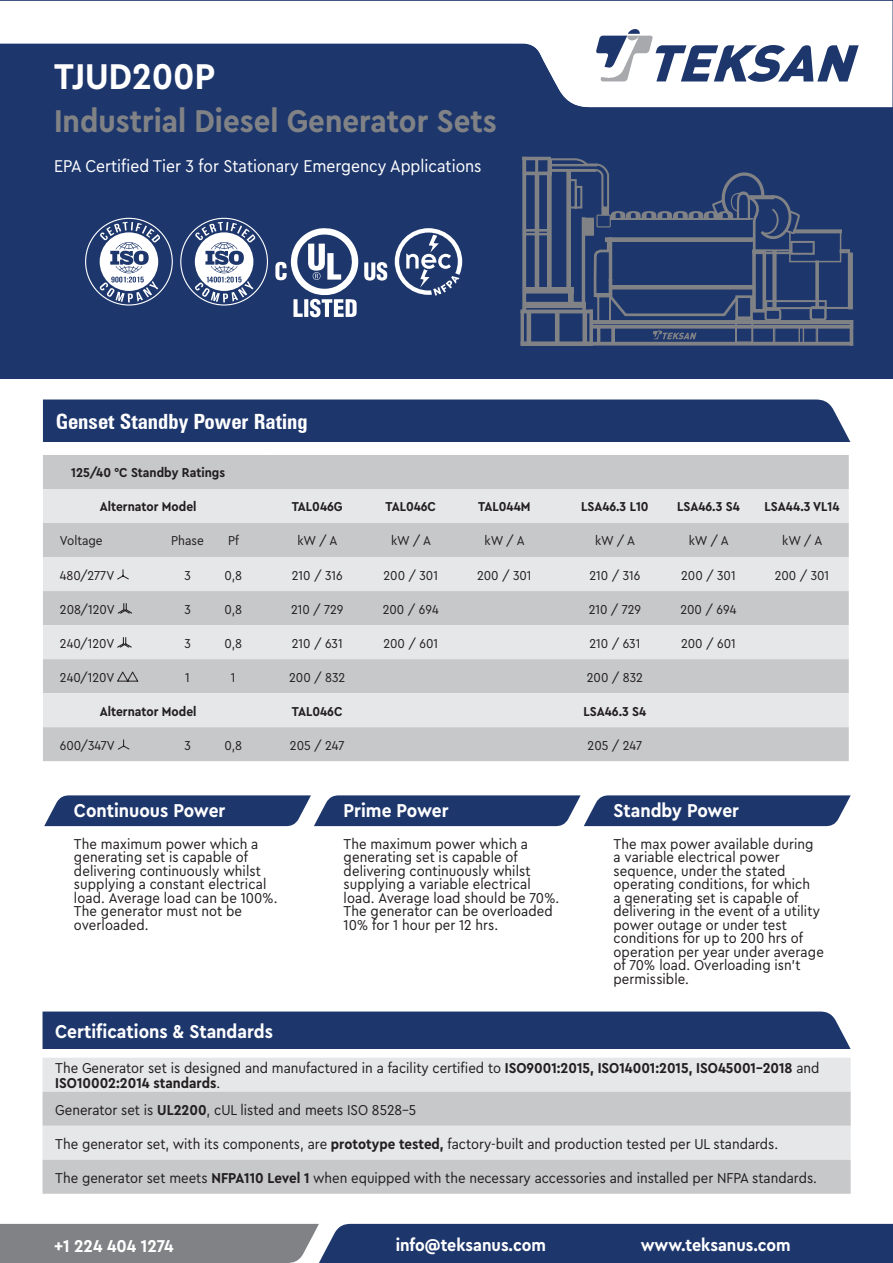
<style>
.page{position:relative;width:893px;height:1263px;background:#fff}
.page>*{position:absolute;margin:0;border:0;box-sizing:border-box;transform-origin:0 0}
.t1{font:700 37.5px "Cera Compact Pro";color:#fff}
.t2{font:700 33px "Cera Compact Pro";color:#808285}
.t3{font:700 condensed 21px "Zurich BT";color:#fff}
.t4{font:700 19.5px "Cera Compact Pro";color:#fff}
.t5{font:700 18px "Cera Compact Pro";color:#fff}
.t6{font:17.85px "Cera Compact Pro";color:#fff}
.t7{font:15px/13.5px "Cera Compact Pro";letter-spacing:.005em;color:#231f20}
.t8{font:13.5px "Cera Compact Pro";color:#231f20}
.t9{font:700 13.5px "Cera Compact Pro";color:#231f20}
.s1{font-weight:700}
</style>
<div class="page">
<div style="left:0;top:0;width:893px;height:378px;background:#1d366c"></div>
<div style="left:43px;top:1011px;width:808px;height:38px;background:#1d366c"></div>
<div style="left:43px;top:1058px;width:808px;height:34px;background:#e6e7e9"></div>
<svg style="left:43px;top:1092px;width:808px;height:102px;background:#d1d2d4"></svg>
<svg style="left:44px;top:795px;width:807px;height:31px;background:#2f4678"></svg>
<div style="left:43px;top:455px;width:806px;height:306px;background:#c7c8ca"></div>
<svg style="left:43px;top:489px;width:806px;height:238px;background:#d8d9db"></svg>
<svg style="left:116px;top:569px;width:14px;height:11px"></svg>
<svg style="left:117px;top:603px;width:16px;height:11px"></svg>
<svg style="left:117px;top:637px;width:15px;height:11px"></svg>
<svg style="left:117px;top:671px;width:22px;height:11px"></svg>
<svg style="left:117px;top:739px;width:13px;height:11px"></svg>
<svg style="left:0;top:1224px;width:893px;height:39px;background:#445578"></svg>
<svg style="left:0;top:1px;width:892px;height:106px;fill:#fff"></svg>
<svg style="left:596px;top:29px;width:263px;height:53px"></svg>
<div style="left:840px;top:249px;width:10px;height:4px;border:2px solid #808285"></div>
<div style="left:848px;top:252px;width:5px;height:57px;border:2px solid #808285"></div>
<hr style="left:826px;top:307px;width:27px;height:2px;background:#808285">
<div style="left:521px;top:342px;width:71px;height:3px;border:1px solid #808285"></div>
<div style="left:590px;top:342px;width:263px;height:3px;border:1px solid #808285"></div>
<div style="left:592px;top:325px;width:261px;height:3px;border:1px solid #808285"></div>
<div style="left:592px;top:320px;width:261px;height:4px;border:1px solid #808285"></div>
<div style="left:850px;top:320px;width:3px;height:25px;border:1px solid #808285"></div>
<svg style="left:521px;top:157px;width:321px;height:187px"></svg>
<svg style="left:99px;top:222px;width:61px;height:80px"></svg>
<svg style="left:195px;top:222px;width:61px;height:80px"></svg>
<svg style="left:275px;top:228px;width:113px;height:90px"></svg>
<svg style="left:395px;top:228px;width:67px;height:68px"></svg>
<div style="left:43px;top:399px;width:807px;height:43px;background:#1d366c"></div>
<p class="t1" style="left:54px;top:51px;width:163px">TJUD200P</p>
<p class="t2" style="left:54px;top:99px;width:444px">Industrial Diesel Generator Sets</p>
<p class="t6" style="left:54px;top:154px;width:429px">EPA Certified Tier 3 for Stationary Emergency Applications</p>
<p class="t3" style="left:56px;top:408px;width:253px">Genset Standby Power Rating</p>
<p class="t9" style="left:71px;top:464px;width:155px">125/40 °C Standby Ratings</p>
<p class="t9" style="left:100px;top:498px;width:98px">Alternator Model</p>
<p class="t9" style="left:292px;top:498px;width:52px">TAL046G</p>
<p class="t9" style="left:385px;top:498px;width:52px">TAL046C</p>
<p class="t9" style="left:478px;top:498px;width:54px">TAL044M</p>
<p class="t9" style="left:581px;top:498px;width:69px">LSA46.3 L10</p>
<p class="t9" style="left:677px;top:498px;width:64px">LSA46.3 S4</p>
<p class="t9" style="left:764px;top:498px;width:76px">LSA44.3 VL14</p>
<p class="t8" style="left:60px;top:532px;width:44px">Voltage</p>
<p class="t8" style="left:171px;top:532px;width:34px">Phase</p>
<p class="t8" style="left:228px;top:532px;width:12px">Pf</p>
<p class="t8" style="left:298px;top:532px;width:41px">kW / A</p>
<p class="t8" style="left:391px;top:532px;width:41px">kW / A</p>
<p class="t8" style="left:485px;top:532px;width:41px">kW / A</p>
<p class="t8" style="left:595px;top:532px;width:41px">kW / A</p>
<p class="t8" style="left:689px;top:532px;width:41px">kW / A</p>
<p class="t8" style="left:782px;top:532px;width:41px">kW / A</p>
<p class="t8" style="left:60px;top:566px;width:56px">480/277V</p>
<p class="t8" style="left:184px;top:566px;width:8px">3</p>
<p class="t8" style="left:224px;top:566px;width:19px">0,8</p>
<p class="t8" style="left:292px;top:566px;width:52px">210 / 316</p>
<p class="t8" style="left:384px;top:566px;width:56px">200 / 301</p>
<p class="t8" style="left:477px;top:566px;width:56px">200 / 301</p>
<p class="t8" style="left:589px;top:566px;width:52px">210 / 316</p>
<p class="t8" style="left:681px;top:566px;width:56px">200 / 301</p>
<p class="t8" style="left:775px;top:566px;width:56px">200 / 301</p>
<p class="t8" style="left:60px;top:600px;width:56px">208/120V</p>
<p class="t8" style="left:184px;top:600px;width:8px">3</p>
<p class="t8" style="left:224px;top:600px;width:19px">0,8</p>
<p class="t8" style="left:291px;top:600px;width:54px">210 / 729</p>
<p class="t8" style="left:383px;top:600px;width:57px">200 / 694</p>
<p class="t8" style="left:589px;top:600px;width:54px">210 / 729</p>
<p class="t8" style="left:680px;top:600px;width:57px">200 / 694</p>
<p class="t8" style="left:60px;top:634px;width:56px">240/120V</p>
<p class="t8" style="left:184px;top:634px;width:8px">3</p>
<p class="t8" style="left:224px;top:634px;width:19px">0,8</p>
<p class="t8" style="left:292px;top:634px;width:52px">210 / 631</p>
<p class="t8" style="left:383px;top:634px;width:56px">200 / 601</p>
<p class="t8" style="left:589px;top:634px;width:52px">210 / 631</p>
<p class="t8" style="left:681px;top:634px;width:56px">200 / 601</p>
<p class="t8" style="left:60px;top:668px;width:56px">240/120V</p>
<p class="t8" style="left:185px;top:668px;width:6px">1</p>
<p class="t8" style="left:231px;top:668px;width:6px">1</p>
<p class="t8" style="left:289px;top:668px;width:57px">200 / 832</p>
<p class="t8" style="left:587px;top:668px;width:57px">200 / 832</p>
<p class="t9" style="left:100px;top:702px;width:98px">Alternator Model</p>
<p class="t9" style="left:292px;top:702px;width:52px">TAL046C</p>
<p class="t9" style="left:584px;top:702px;width:64px">LSA46.3 S4</p>
<p class="t8" style="left:60px;top:736px;width:56px">600/347V</p>
<p class="t8" style="left:184px;top:736px;width:8px">3</p>
<p class="t8" style="left:224px;top:736px;width:19px">0,8</p>
<p class="t8" style="left:290px;top:736px;width:56px">205 / 247</p>
<p class="t8" style="left:588px;top:736px;width:56px">205 / 247</p>
<p class="t4" style="left:74px;top:798px;width:153px">Continuous Power</p>
<p class="t4" style="left:613px;top:798px;width:127px">Standby Power</p>
<p class="t4" style="left:344px;top:798px;width:106px">Prime Power</p>
<p class="t7" style="left:74px;top:836px;width:205px">The maximum power which a generating set is capable of delivering continuously whilst supplying a constant electrical load. Average load can be 100%.<br>The generator must not be overloaded.</p>
<p class="t7" style="left:344px;top:836px;width:217px">The maximum power which a generating set is capable of delivering continuously whilst supplying a variable electrical load. Average load should be 70%.<br>The generator can be overloaded<br>10% for 1 hour per 12 hrs.</p>
<p class="t7" style="left:613px;top:836px;width:212px">The max power available during a variable electrical power sequence, under the stated operating conditions, for which<br>a generating set is capable of delivering in the event of a utility power outage or under test conditions for up to 200 hrs of operation per year under average of 70% load. Overloading isn’t permissible.</p>
<p class="t4" style="left:55px;top:1019px;width:219px">Certifications &amp; Standards</p>
<p class="t7" style="left:55px;top:1060px;width:766px;line-height:15px">The Generator set is designed and manufactured in a facility certified to <span class="s1">ISO9001:2015, ISO14001:2015, ISO45001-2018</span> and<br><span class="s1">ISO10002:2014 standards</span>.</p>
<p class="t7" style="left:55px;top:1102px;width:362px">Generator set is <span class="s1">UL2200</span>, cUL listed and meets ISO 8528-5</p>
<p class="t7" style="left:55px;top:1136px;width:724px">The generator set, with its components, are <span class="s1">prototype tested,</span> factory-built and production tested per UL standards.</p>
<p class="t7" style="left:55px;top:1170px;width:763px">The generator set meets <span class="s1">NFPA110 Level 1</span> when equipped with the necessary accessories and installed per NFPA standards.</p>
<p class="t5" style="left:54px;top:1234px;width:121px">+1 224 404 1274</p>
<p class="t5" style="left:396px;top:1232px;width:152px">info@teksanus.com</p>
<p class="t5" style="left:641px;top:1232px;width:152px">www.teksanus.com</p>
</div>
